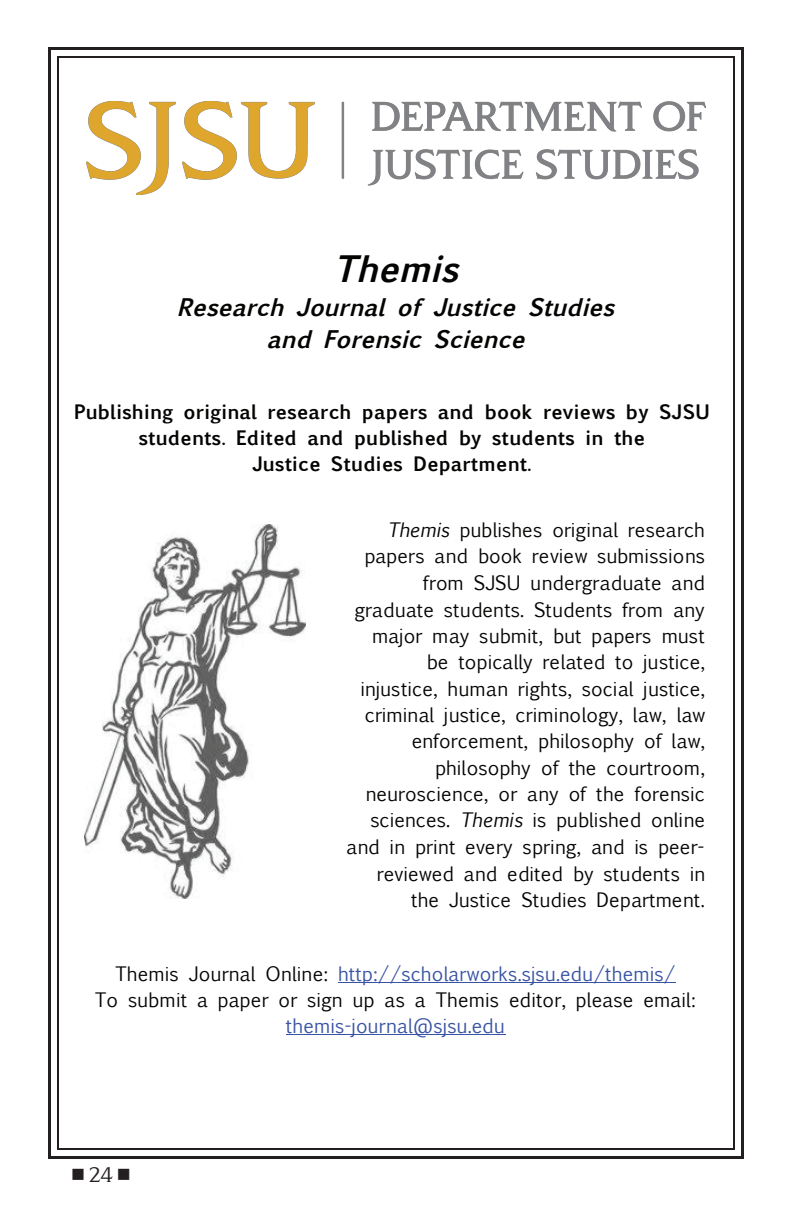
<style>
.page{position:relative;width:792px;height:1224px;background:#fff}
.page>*{position:absolute;margin:0;border:0;box-sizing:border-box;transform-origin:0 0}
.t1{font:italic 700 35px "Euphemia UCAS";color:#040503}
.t2{font:italic 700 23.2px/31.6px "Euphemia UCAS";color:#040503;text-align:center}
.t3{font:200 20px "SJSU Spartan";color:#231f20}
.t4{font:19px/26.4px "Euphemia UCAS";letter-spacing:.005em;color:#040503;text-align:center}
.t5{font:700 19px/26.4px "Euphemia UCAS";letter-spacing:.005em;color:#040503;text-align:center}
.t6{font:19px "Euphemia UCAS";letter-spacing:.01em;color:#3853a3}
.s1{font-style:italic}
.s2{color:#3853a3}
</style>
<div class="page">
<hr style="left:338px;top:982px;width:337px;height:1px;background:#3853a3">
<hr style="left:286px;top:1035px;width:219px;height:1px;background:#3853a3">
<img style="left:86px;top:102px;width:620px;height:93px">
<img style="left:84px;top:524px;width:221px;height:375px">
<svg style="left:48px;top:47px;width:10px;height:10px"></svg>
<hr style="left:58px;top:47px;width:676px;height:3px;background:#231f20">
<hr style="left:58px;top:56px;width:676px;height:1px;background:#231f20">
<svg style="left:734px;top:47px;width:10px;height:10px"></svg>
<hr style="left:48px;top:57px;width:3px;height:1092px;background:#231f20">
<hr style="left:57px;top:57px;width:1px;height:1092px;background:#231f20">
<hr style="left:741px;top:57px;width:3px;height:1092px;background:#231f20">
<hr style="left:734px;top:57px;width:1px;height:1092px;background:#231f20">
<svg style="left:48px;top:1149px;width:10px;height:10px"></svg>
<hr style="left:58px;top:1156px;width:676px;height:3px;background:#231f20">
<hr style="left:58px;top:1149px;width:676px;height:1px;background:#231f20">
<svg style="left:734px;top:1149px;width:10px;height:10px"></svg>
<h1 class="t1" style="left:333px;top:242px;width:139px">Themis</h1>
<p class="t2" style="left:177px;top:291px;width:447px">Research Journal of Justice Studies and Forensic Science</p>
<p class="t5" style="left:74px;top:398px;width:637px">Publishing original research papers and book reviews by SJSU students. Edited and published by students in the<br>Justice Studies Department.</p>
<p class="t4" style="left:347px;top:517px;width:360px;text-align:right"><span class="s1">Themis</span> publishes original research papers and book review submissions from SJSU undergraduate and graduate students. Students from any major may submit, but papers must be topically related to justice, injustice, human rights, social justice, criminal justice, criminology, law, law enforcement, philosophy of law, philosophy of the courtroom, neuroscience, or any of the forensic sciences. <span class="s1">Themis</span> is published online and in print every spring, and is peer&shy;reviewed and edited by students in the Justice Studies Department.</p>
<p class="t4" style="left:95px;top:961px;width:602px">Themis Journal Online: <span class="s2">http://scholarworks.sjsu.edu/themis/<br></span>To submit a paper or sign up as a Themis editor, please email:</p>
<p class="t6" style="left:286px;top:1013px;width:221px">themis-journal@sjsu.edu</p>
<p class="t3" style="left:72px;top:1162px;width:59px">■ 24 ■</p>
</div>
